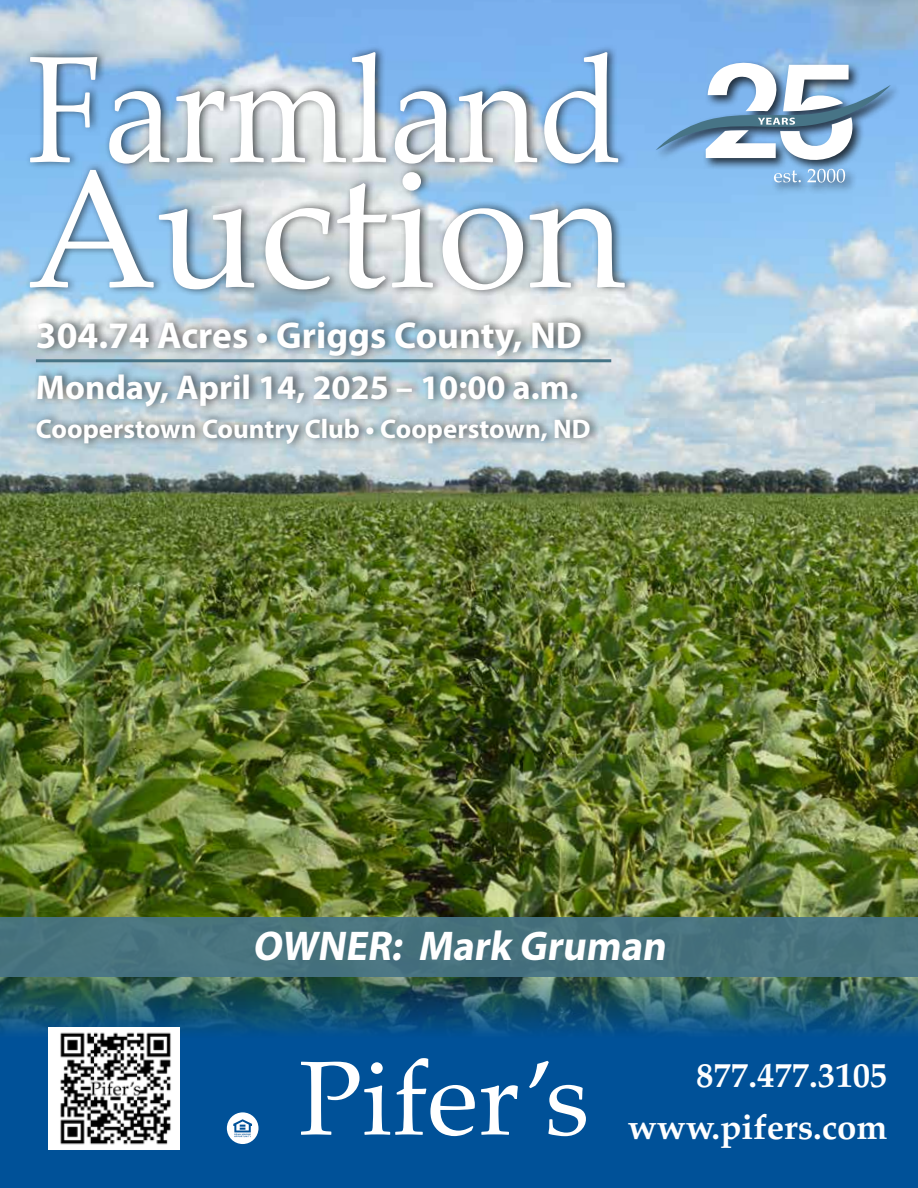
<style>
.page{position:relative;width:918px;height:1188px;background:#fff}
.page>*{position:absolute;margin:0;border:0;box-sizing:border-box;transform-origin:0 0}
.t1{font:167.85px "Palatino Linotype";color:#fff}
.t2{font:151.8px "Palatino Linotype";color:#fff;scale:.91 1}
.t3{font:105.45px "Palatino Linotype";color:#fff}
.t4{font:700 41.7px "Myriad Pro";color:#fff}
.t5{font:700 37.5px "Myriad Pro";color:#fff}
.t6{font:700 34.8px "Palatino";color:#fff}
.t7{font:700 34.5px "Myriad Pro";color:#fff}
.t8{font:700 27px "Myriad Pro";color:#fff}
</style>
<div class="page">
<img style="left:0;top:0;width:918px;height:917px">
<svg style="left:0;top:977px;width:918px;height:211px;background:#0a538b"></svg>
<div style="left:48px;top:1027px;width:132px;height:123px;background:#fff"></div>
<img style="left:60px;top:1032px;width:111px;height:113px">
<div style="left:0;top:917px;width:918px;height:60px;background:#48737e"></div>
<svg style="left:227px;top:1112px;width:32px;height:32px"></svg>
<div style="left:32px;top:366px;width:569px;height:85px;background:#000;opacity:.63"></div>
<div style="left:33px;top:314px;width:559px;height:50px;background:#000;opacity:.63"></div>
<hr style="left:36px;top:359px;width:575px;height:3px;background:#477486">
<div style="left:654px;top:60px;width:248px;height:135px;background:#000;opacity:.75"></div>
<svg style="left:807px;top:168px;width:39px;height:15px"></svg>
<svg style="left:774px;top:170px;width:27px;height:13px"></svg>
<svg style="left:656px;top:63px;width:235px;height:99px"></svg>
<div style="left:25px;top:44px;width:611px;height:254px;background:#000;opacity:.63"></div>
<h2 class="t2" style="left:27px;top:2px;width:656px">Farmland</h2>
<h1 class="t1" style="left:27px;top:111px;width:601px">Auction</h1>
<h3 class="t5" style="left:36px;top:311px;width:548px">304.74 Acres • Griggs County, ND</h3>
<p class="t7" style="left:36px;top:364px;width:544px">Monday, April 14, 2025 – 10:00 a.m.</p>
<p class="t8" style="left:36px;top:411px;width:556px">Cooperstown Country Club • Cooperstown, ND</p>
<h3 class="t4" style="left:253px;top:919px;width:422px">OWNER: Mark Gruman</h3>
<h3 class="t3" style="left:298px;top:1024px;width:292px">Pifer’s</h3>
<p class="t6" style="left:696px;top:1045px;width:193px">877.477.3105</p>
<p class="t6" style="left:628px;top:1097px;width:261px">www.pifers.com</p>
</div>
